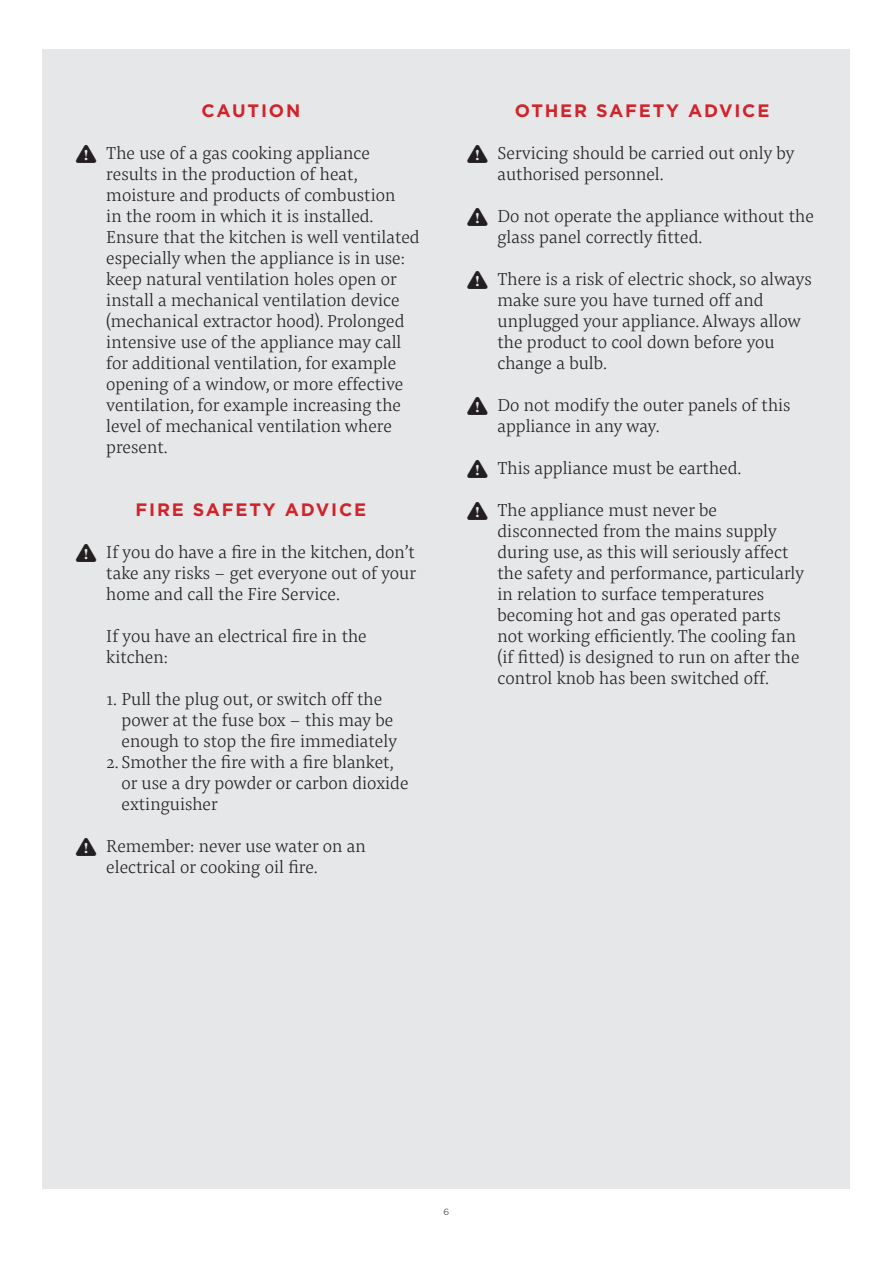
<style>
.page{position:relative;width:893px;height:1263px;background:#fff}
.page>*{position:absolute;margin:0;border:0;box-sizing:border-box;transform-origin:0 0}
.body_1_VarA{font:300 18px/21px "Pensum Pro";color:#231f20}
.body_3{font:700 18px "Gotham";letter-spacing:.1em;color:#d1232a}
.t1{font:9px "Gotham";color:#57585a}
</style>
<div class="page">
<div style="left:43px;top:49px;width:807px;height:1139px;background:#e6e7e9"></div>
<p class="body_3" style="left:202px;top:99px;width:100px">CAUTION</p>
<p class="body_1_VarA" style="left:106px;top:142px;width:315px">The use of a gas cooking appliance results in the production of heat, moisture and products of combustion<br>in the room in which it is installed.<br>Ensure that the kitchen is well ventilated especially when the appliance is in use: keep natural ventilation holes open or install a mechanical ventilation device (mechanical extractor hood). Prolonged intensive use of the appliance may call for additional ventilation, for example opening of a window, or more effective ventilation, for example increasing the level of mechanical ventilation where present.</p>
<p class="body_3" style="left:136px;top:498px;width:232px">FIRE SAFETY ADVICE</p>
<p class="body_1_VarA" style="left:106px;top:541px;width:311px;text-align:justify">If you do have a fire in the kitchen, don’t take any risks - get everyone out of your home and call the Fire Service.</p>
<p class="body_1_VarA" style="left:106px;top:625px;width:262px">If you have an electrical fire in the kitchen:</p>
<p class="body_1_VarA" style="left:122px;top:688px;width:277px;text-indent:-15px">1. Pull the plug out, or switch off the power at the fuse box - this may be enough to stop the fire immediately</p>
<p class="body_1_VarA" style="left:122px;top:751px;width:288px;text-indent:-15px">2. Smother the fire with a fire blanket, or use a dry powder or carbon dioxide extinguisher</p>
<p class="body_1_VarA" style="left:106px;top:835px;width:261px">Remember: never use water on an electrical or cooking oil fire.</p>
<p class="body_3" style="left:515px;top:99px;width:256px">OTHER SAFETY ADVICE</p>
<p class="body_1_VarA" style="left:497px;top:142px;width:299px">Servicing should be carried out only by authorised personnel.</p>
<p class="body_1_VarA" style="left:497px;top:205px;width:318px">Do not operate the appliance without the glass panel correctly fitted.</p>
<p class="body_1_VarA" style="left:497px;top:268px;width:316px">There is a risk of electric shock, so always make sure you have turned off and unplugged your appliance. Always allow the product to cool down before you change a bulb.</p>
<p class="body_1_VarA" style="left:497px;top:394px;width:295px">Do not modify the outer panels of this appliance in any way.</p>
<p class="body_1_VarA" style="left:497px;top:457px;width:245px">This appliance must be earthed.</p>
<p class="body_1_VarA" style="left:497px;top:499px;width:308px">The appliance must never be disconnected from the mains supply during use, as this will seriously affect the safety and performance, particularly in relation to surface temperatures becoming hot and gas operated parts not working efficiently. The cooling fan (if fitted) is designed to run on after the control knob has been switched off.</p>
<p class="t1" style="left:444px;top:1206px;width:7px">6</p>
</div>
